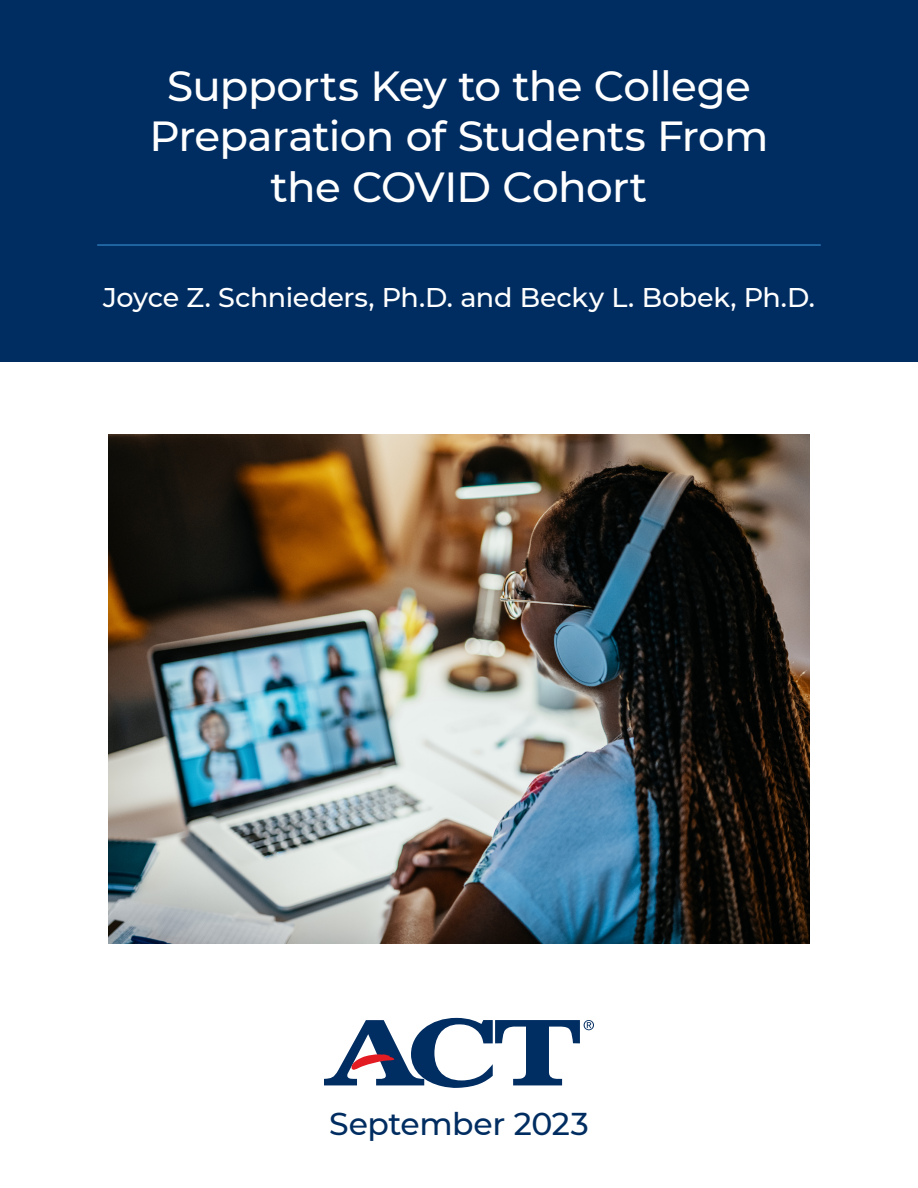
<style>
.page{position:relative;width:918px;height:1188px;background:#fff}
.page>*{position:absolute;margin:0;border:0;box-sizing:border-box;transform-origin:0 0}
.t1{font:500 42px/50.4px "Montserrat";letter-spacing:-.015em;color:#fff;text-align:center}
.t2{font:500 31.5px "Montserrat";letter-spacing:-.015em;color:#002d61}
.t3{font:500 27px "Montserrat";letter-spacing:-.015em;color:#fff}
</style>
<div class="page">
<div style="left:0;top:0;width:918px;height:361px;background:#002d61"></div>
<svg style="left:324px;top:1018px;width:270px;height:70px"></svg>
<hr style="left:97px;top:244px;width:724px;height:2px;background:#2875b5">
<img style="left:108px;top:434px;width:702px;height:509px">
<h1 class="t1" style="left:149px;top:59px;width:620px">Supports Key to the College<br>Preparation of Students From the COVID Cohort</h1>
<h2 class="t3" style="left:103px;top:279px;width:713px">Joyce Z. Schnieders, Ph.D. and Becky L. Bobek, Ph.D.</h2>
<p class="t2" style="left:329px;top:1102px;width:261px">September 2023</p>
</div>
